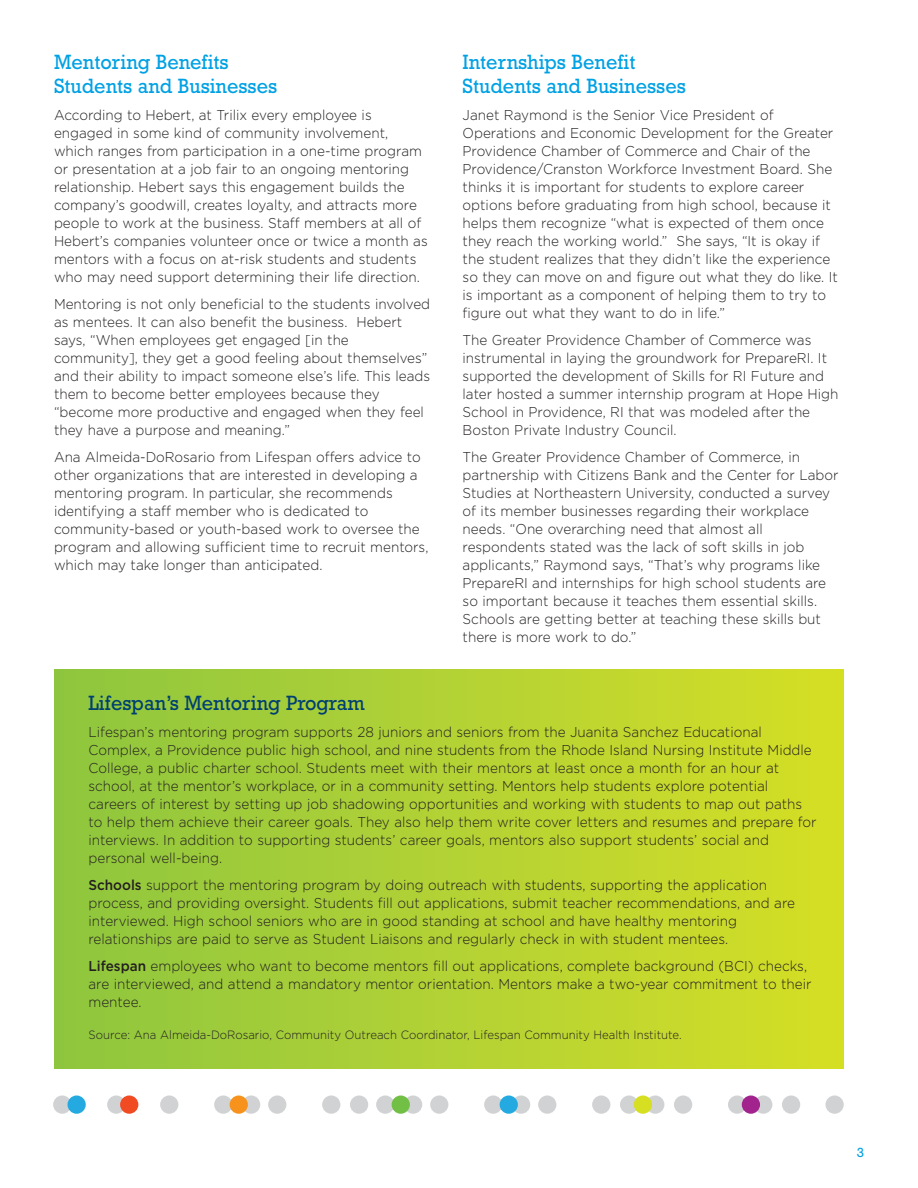
<style>
.page{position:relative;width:918px;height:1188px;background:#fff}
.page>*{position:absolute;margin:0;border:0;box-sizing:border-box;transform-origin:0 0}
.t1{font:21px/24px "Rockwell";color:#00a1e4;scale:.95 1}
.t2{font:21px "Rockwell";color:#004071;scale:.95 1}
.t3{font:300 14.25px/18px "Gotham";color:#231f20;scale:.95 1}
.t4{font:13.5px "Rockwell";color:#00a1e4}
.t5{font:300 12px "Gotham";color:#231f20;scale:.95 1}
.s1{font-weight:500}
</style>
<div class="page">
<div style="left:54px;top:669px;width:790px;height:400px;background:linear-gradient(to right,#8ec640,#d6de26)"></div>
<div style="left:53px;top:1095px;width:18px;height:19px;background:#d1d2d4;border-radius:50%"></div>
<div style="left:107px;top:1095px;width:18px;height:19px;background:#d1d2d4;border-radius:50%"></div>
<div style="left:242px;top:1095px;width:18px;height:19px;background:#d1d2d4;border-radius:50%"></div>
<div style="left:350px;top:1095px;width:18px;height:19px;background:#d1d2d4;border-radius:50%"></div>
<div style="left:404px;top:1095px;width:18px;height:19px;background:#d1d2d4;border-radius:50%"></div>
<div style="left:512px;top:1095px;width:18px;height:19px;background:#d1d2d4;border-radius:50%"></div>
<div style="left:620px;top:1095px;width:18px;height:19px;background:#d1d2d4;border-radius:50%"></div>
<div style="left:674px;top:1095px;width:18px;height:19px;background:#d1d2d4;border-radius:50%"></div>
<div style="left:728px;top:1095px;width:18px;height:19px;background:#d1d2d4;border-radius:50%"></div>
<div style="left:782px;top:1095px;width:18px;height:19px;background:#d1d2d4;border-radius:50%"></div>
<div style="left:825px;top:1095px;width:19px;height:19px;background:#d1d2d4;border-radius:50%"></div>
<div style="left:160px;top:1095px;width:18px;height:19px;background:#d1d2d4;border-radius:50%"></div>
<div style="left:214px;top:1095px;width:18px;height:19px;background:#d1d2d4;border-radius:50%"></div>
<div style="left:268px;top:1095px;width:18px;height:19px;background:#d1d2d4;border-radius:50%"></div>
<div style="left:322px;top:1095px;width:18px;height:19px;background:#d1d2d4;border-radius:50%"></div>
<div style="left:376px;top:1095px;width:18px;height:19px;background:#d1d2d4;border-radius:50%"></div>
<div style="left:430px;top:1095px;width:18px;height:19px;background:#d1d2d4;border-radius:50%"></div>
<div style="left:484px;top:1095px;width:18px;height:19px;background:#d1d2d4;border-radius:50%"></div>
<div style="left:538px;top:1095px;width:18px;height:19px;background:#d1d2d4;border-radius:50%"></div>
<div style="left:592px;top:1095px;width:18px;height:19px;background:#d1d2d4;border-radius:50%"></div>
<div style="left:646px;top:1095px;width:18px;height:19px;background:#d1d2d4;border-radius:50%"></div>
<div style="left:754px;top:1095px;width:18px;height:19px;background:#d1d2d4;border-radius:50%"></div>
<div style="left:120px;top:1095px;width:18px;height:19px;background:#f04b22;border-radius:50%"></div>
<div style="left:230px;top:1095px;width:18px;height:19px;background:#f7931d;border-radius:50%"></div>
<div style="left:392px;top:1095px;width:18px;height:19px;background:#71bf44;border-radius:50%"></div>
<div style="left:500px;top:1095px;width:18px;height:19px;background:#24aae1;border-radius:50%"></div>
<div style="left:68px;top:1095px;width:18px;height:19px;background:#24aae1;border-radius:50%"></div>
<div style="left:634px;top:1095px;width:18px;height:19px;background:#d6df21;border-radius:50%"></div>
<div style="left:742px;top:1095px;width:18px;height:19px;background:#a2238e;border-radius:50%"></div>
<h1 class="t1" style="left:54px;top:49px;width:237px">Mentoring Benefits<br>Students and Businesses</h1>
<p class="t3" style="left:54px;top:107px;width:395px">According to Hebert, at Trilix every employee is engaged in some kind of community involvement, which ranges from participation in a one-time program or presentation at a job fair to an ongoing mentoring relationship. Hebert says this engagement builds the company’s goodwill, creates loyalty, and attracts more people to work at the business. Staff members at all of Hebert’s companies volunteer once or twice a month as mentors with a focus on at-risk students and students who may need support determining their life direction.</p>
<p class="t3" style="left:54px;top:296px;width:398px">Mentoring is not only beneficial to the students involved as mentees. It can also benefit the business. Hebert says, “When employees get engaged [in the community], they get a good feeling about themselves” and their ability to impact someone else’s life. This leads them to become better employees because they “become more productive and engaged when they feel they have a purpose and meaning.”</p>
<p class="t3" style="left:54px;top:449px;width:396px">Ana Almeida-DoRosario from Lifespan offers advice to other organizations that are interested in developing a mentoring program. In particular, she recommends identifying a staff member who is dedicated to community-based or youth-based work to oversee the program and allowing sufficient time to recruit mentors, which may take longer than anticipated.</p>
<h1 class="t1" style="left:463px;top:49px;width:237px">Internships Benefit<br>Students and Businesses</h1>
<p class="t3" style="left:463px;top:107px;width:397px">Janet Raymond is the Senior Vice President of Operations and Economic Development for the Greater Providence Chamber of Commerce and Chair of the Providence/Cranston Workforce Investment Board. She thinks it is important for students to explore career options before graduating from high school, because it helps them recognize “what is expected of them once they reach the working world.” She says, “It is okay if the student realizes that they didn’t like the experience so they can move on and figure out what they do like. It is important as a component of helping them to try to figure out what they want to do in life.”</p>
<p class="t3" style="left:463px;top:332px;width:397px">The Greater Providence Chamber of Commerce was instrumental in laying the groundwork for PrepareRI. It supported the development of Skills for RI Future and later hosted a summer internship program at Hope High School in Providence, RI that was modeled after the Boston Private Industry Council.</p>
<p class="t3" style="left:463px;top:449px;width:397px">The Greater Providence Chamber of Commerce, in partnership with Citizens Bank and the Center for Labor Studies at Northeastern University, conducted a survey of its member businesses regarding their workplace needs. “One overarching need that almost all respondents stated was the lack of soft skills in job applicants,” Raymond says, “That’s why programs like PrepareRI and internships for high school students are so important because it teaches them essential skills.<br>Schools are getting better at teaching these skills but there is more work to do.”</p>
<h1 class="t2" style="left:89px;top:691px;width:292px">Lifespan’s Mentoring Program</h1>
<p class="t3" style="left:89px;top:724px;width:768px">Lifespan’s mentoring program supports 28 juniors and seniors from the Juanita Sanchez Educational Complex, a Providence public high school, and nine students from the Rhode Island Nursing Institute Middle College, a public charter school. Students meet with their mentors at least once a month for an hour at school, at the mentor’s workplace, or in a community setting. Mentors help students explore potential careers of interest by setting up job shadowing opportunities and working with students to map out paths to help them achieve their career goals. They also help them write cover letters and resumes and prepare for interviews. In addition to supporting students’ career goals, mentors also support students’ social and personal well-being.</p>
<p class="t3" style="left:89px;top:877px;width:745px"><span class="s1">Schools</span> support the mentoring program by doing outreach with students, supporting the application process, and providing oversight. Students fill out applications, submit teacher recommendations, and are interviewed. High school seniors who are in good standing at school and have healthy mentoring relationships are paid to serve as Student Liaisons and regularly check in with student mentees.</p>
<p class="t3" style="left:89px;top:958px;width:763px"><span class="s1">Lifespan</span> employees who want to become mentors fill out applications, complete background (BCI) checks, are interviewed, and attend a mandatory mentor orientation. Mentors make a two-year commitment to their mentee.</p>
<p class="t5" style="left:89px;top:1030px;width:626px">Source: Ana Almeida-DoRosario, Community Outreach Coordinator, Lifespan Community Health Institute.</p>
<p class="t4" style="left:857px;top:1144px;width:9px">3</p>
</div>
